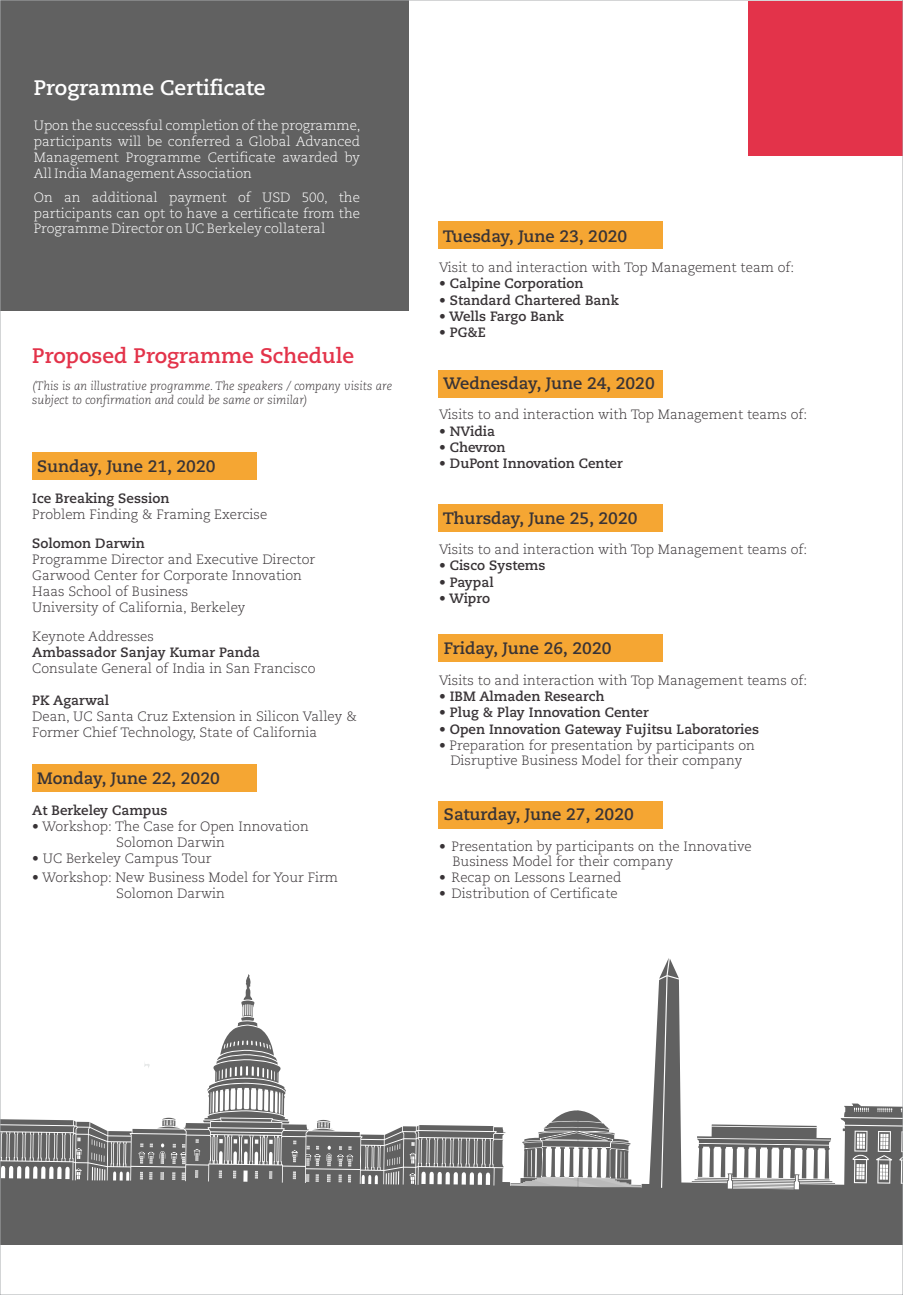
<style>
.page{position:relative;width:903px;height:1295px;background:#fff}
.page>*{position:absolute;margin:0;border:0;box-sizing:border-box;transform-origin:0 0}
.t1{font:700 21px "Caecilia";color:#e3334a}
.t2{font:700 21px "Caecilia";color:#fff}
.t3{font:700 16.5px "Caecilia";color:#383336}
.t4{font:300 13.5px/15.9px "Caecilia";color:#383336}
.t5{font:700 13.5px "Caecilia";color:#383336}
.t6{font:300 13.5px/15.9px "Caecilia";color:#fff;text-align:justify}
.t7{font:italic 300 12px/14.1px "Caecilia";color:#383336}
</style>
<div class="page">
<div style="left:0;top:0;width:408px;height:311px;background:#616161"></div>
<svg style="left:2px;top:974px;width:575px;height:270px"></svg>
<svg style="left:577px;top:958px;width:324px;height:286px"></svg>
<div style="left:748px;top:1px;width:155px;height:154px;background:#e3334a"></div>
<svg style="left:144px;top:1060px;width:6px;height:8px"></svg>
<div style="left:32px;top:764px;width:225px;height:27px;background:#f5a633"></div>
<div style="left:32px;top:452px;width:225px;height:28px;background:#f5a633"></div>
<div style="left:438px;top:370px;width:225px;height:27px;background:#f5a633"></div>
<div style="left:438px;top:504px;width:225px;height:27px;background:#f5a633"></div>
<div style="left:438px;top:635px;width:225px;height:27px;background:#f5a633"></div>
<div style="left:438px;top:801px;width:225px;height:27px;background:#f5a633"></div>
<div style="left:438px;top:221px;width:225px;height:27px;background:#f5a633"></div>
<h1 class="t2" style="left:34px;top:80px;width:233px">Programme Certificate</h1>
<p class="t6" style="left:34px;top:119px;width:328px">Upon the successful completion of the programme, participants will be conferred a Global Advanced Management Programme Certificate awarded by All India Management Association</p>
<p class="t6" style="left:34px;top:191px;width:328px">On an additional payment of USD 500, the participants can opt to have a certificate from the Programme Director on UC Berkeley collateral</p>
<h1 class="t1" style="left:32px;top:347px;width:323px">Proposed Programme Schedule</h1>
<p class="t7" style="left:32px;top:380px;width:361px">(This is an illustrative programme. The speakers / company visits are subject to confirmation and could be same or similar)</p>
<p class="t3" style="left:37px;top:460px;width:180px">Sunday, June 21, 2020</p>
<p class="t5" style="left:32px;top:493px;width:139px">Ice Breaking Session</p>
<p class="t4" style="left:32px;top:508px;width:236px">Problem Finding &amp; Framing Exercise</p>
<p class="t5" style="left:32px;top:538px;width:114px">Solomon Darwin</p>
<p class="t4" style="left:32px;top:553px;width:284px">Programme Director and Executive Director Garwood Center for Corporate Innovation Haas School of Business<br>University of California, Berkeley</p>
<p class="t4" style="left:32px;top:629px;width:123px">Keynote Addresses</p>
<p class="t5" style="left:32px;top:647px;width:229px">Ambassador Sanjay Kumar Panda</p>
<p class="t4" style="left:32px;top:661px;width:285px">Consulate General of India in San Francisco</p>
<p class="t5" style="left:32px;top:695px;width:78px">PK Agarwal</p>
<p class="t4" style="left:32px;top:709px;width:326px">Dean, UC Santa Cruz Extension in Silicon Valley &amp;<br>Former Chief Technology, State of California</p>
<p class="t3" style="left:37px;top:772px;width:184px">Monday, June 22, 2020</p>
<p class="t5" style="left:32px;top:805px;width:137px">At Berkeley Campus</p>
<p class="t4" style="left:32px;top:820px;width:278px;text-align:center">• Workshop: The Case for Open Innovation<br>Solomon Darwin</p>
<p class="t4" style="left:32px;top:851px;width:181px">• UC Berkeley Campus Tour</p>
<p class="t4" style="left:116px;top:870px;width:223px;text-indent:-84px">• Workshop: New Business Model for Your Firm<br>Solomon Darwin</p>
<p class="t3" style="left:443px;top:230px;width:186px">Tuesday, June 23, 2020</p>
<p class="t4" style="left:439px;top:261px;width:357px">Visit to and interaction with Top Management team of:</p>
<p class="t5" style="left:439px;top:278px;width:146px">• Calpine Corporation</p>
<p class="t5" style="left:439px;top:295px;width:181px">• Standard Chartered Bank</p>
<p class="t5" style="left:439px;top:311px;width:127px">• Wells Fargo Bank</p>
<p class="t5" style="left:439px;top:327px;width:48px">• PG&amp;E</p>
<p class="t3" style="left:443px;top:377px;width:213px">Wednesday, June 24, 2020</p>
<p class="t4" style="left:439px;top:408px;width:370px">Visits to and interaction with Top Management teams of:</p>
<p class="t5" style="left:439px;top:426px;width:58px">• NVidia</p>
<p class="t5" style="left:439px;top:442px;width:68px">• Chevron</p>
<p class="t5" style="left:439px;top:458px;width:185px">• DuPont Innovation Center</p>
<p class="t3" style="left:443px;top:512px;width:196px">Thursday, June 25, 2020</p>
<p class="t4" style="left:439px;top:543px;width:370px">Visits to and interaction with Top Management teams of:</p>
<p class="t5" style="left:439px;top:560px;width:108px">• Cisco Systems</p>
<p class="t5" style="left:439px;top:577px;width:56px">• Paypal</p>
<p class="t5" style="left:439px;top:593px;width:52px">• Wipro</p>
<p class="t3" style="left:444px;top:642px;width:169px">Friday, June 26, 2020</p>
<p class="t4" style="left:439px;top:673px;width:370px">Visits to and interaction with Top Management teams of:</p>
<p class="t5" style="left:439px;top:691px;width:167px">• IBM Almaden Research</p>
<p class="t5" style="left:439px;top:707px;width:211px">• Plug &amp; Play Innovation Center</p>
<p class="t5" style="left:439px;top:723px;width:321px">• Open Innovation Gateway Fujitsu Laboratories</p>
<p class="t4" style="left:439px;top:738px;width:317px;text-align:center">• Preparation for presentation by participants on<br>Disruptive Business Model for their company</p>
<p class="t3" style="left:444px;top:808px;width:191px">Saturday, June 27, 2020</p>
<p class="t4" style="left:452px;top:839px;width:301px;text-indent:-13px">• Presentation by participants on the Innovative<br>Business Model for their company</p>
<p class="t4" style="left:439px;top:871px;width:184px">• Recap on Lessons Learned</p>
<p class="t4" style="left:439px;top:887px;width:180px">• Distribution of Certificate</p>
</div>
